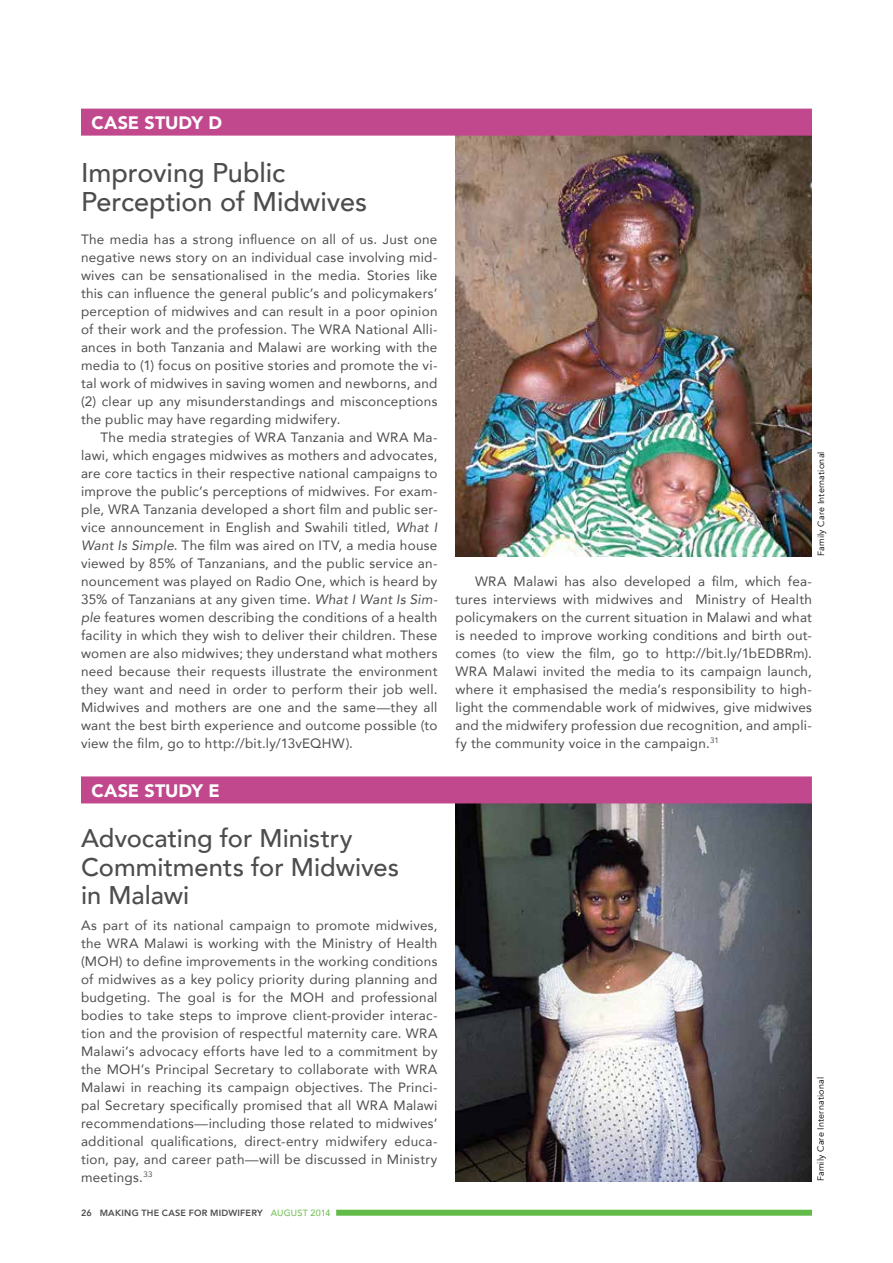
<style>
.page{position:relative;width:893px;height:1263px;background:#fff}
.page>*{position:absolute;margin:0;border:0;box-sizing:border-box;transform-origin:0 0}
.t1{font:500 27px/28.5px "Avenir";color:#4d4d4f}
.t2{font:500 25.5px/28.5px "Avenir";color:#4d4d4f}
.t3{font:900 18px "Avenir";color:#fff}
.t4{font:13.5px/18px "Avenir";letter-spacing:.02em;color:#4d4d4f;text-align:justify}
.t5{font:9px "Avenir";letter-spacing:.02em;color:#000}
.t6{font:800 9px "Avenir";letter-spacing:.03em;color:#4d4d4f}
.s1{font-style:italic}
.s2{font-weight:400;color:#62bb47}
</style>
<div class="page">
<div style="left:336px;top:1210px;width:476px;height:6px;background:#62bb47"></div>
<img style="left:455px;top:136px;width:357px;height:420px">
<div style="left:81px;top:109px;width:731px;height:27px;background:#c1488c"></div>
<img style="left:455px;top:803px;width:357px;height:378px">
<div style="left:81px;top:776px;width:731px;height:27px;background:#c1488c"></div>
<h3 class="t3" style="left:92px;top:107px;width:132px">CASE STUDY D</h3>
<h1 class="t1" style="left:81px;top:157px;width:288px">Improving Public<br>Perception of Midwives</h1>
<p class="t4" style="left:81px;top:230px;width:358px">The media has a strong influence on all of us. Just one negative news story on an individual case involving mid&shy;wives can be sensationalised in the media. Stories like this can influence the general public’s and policymakers’ perception of midwives and can result in a poor opinion of their work and the profession. The WRA National Alli&shy;ances in both Tanzania and Malawi are working with the media to (1) focus on positive stories and promote the vi&shy;tal work of midwives in saving women and newborns, and (2) clear up any misunderstandings and misconceptions the public may have regarding midwifery.</p>
<p class="t4" style="left:81px;top:428px;width:358px;text-indent:19px">The media strategies of WRA Tanzania and WRA Ma&shy;lawi, which engages midwives as mothers and advocates, are core tactics in their respective national campaigns to improve the public’s perceptions of midwives. For exam&shy;ple, WRA Tanzania developed a short film and public ser&shy;vice announcement in English and Swahili titled, <span class="s1">What I Want Is Simple</span>. The film was aired on ITV, a media house viewed by 85% of Tanzanians, and the public service an&shy;nouncement was played on Radio One, which is heard by 35% of Tanzanians at any given time. <span class="s1">What I Want Is Sim&shy;ple</span> features women describing the conditions of a health facility in which they wish to deliver their children. These women are also midwives; they understand what mothers need because their requests illustrate the environment they want and need in order to perform their job well.<br>Midwives and mothers are one and the same—they all want the best birth experience and outcome possible (to view the film, go to http://bit.ly/13vEQHW).</p>
<h3 class="t3" style="left:92px;top:775px;width:130px">CASE STUDY E</h3>
<h2 class="t2" style="left:81px;top:823px;width:320px">Advocating for Ministry<br>Commitments for Midwives in Malawi</h2>
<p class="t4" style="left:81px;top:916px;width:358px">As part of its national campaign to promote midwives, the WRA Malawi is working with the Ministry of Health (MOH) to define improvements in the working conditions of midwives as a key policy priority during planning and budgeting. The goal is for the MOH and professional bodies to take steps to improve client-provider interac&shy;tion and the provision of respectful maternity care. WRA Malawi’s advocacy efforts have led to a commitment by the MOH’s Principal Secretary to collaborate with WRA Malawi in reaching its campaign objectives. The Princi&shy;pal Secretary specifically promised that all WRA Malawi recommendations—including those related to midwives’ additional qualifications, direct-entry midwifery educa&shy;tion, pay, and career path—will be discussed in Ministry meetings.<sup>33</sup></p>
<p class="t6" style="left:81px;top:1206px;width:251px">26 MAKING THE CASE FOR MIDWIFERY <span class="s2">AUGUST 2014</span></p>
<p class="t5" style="left:816px;top:556px;width:106px;rotate:-90deg">Family Care International</p>
<p class="t4" style="left:455px;top:572px;width:358px;text-indent:19px">WRA Malawi has also developed a film, which fea&shy;tures interviews with midwives and Ministry of Health policymakers on the current situation in Malawi and what is needed to improve working conditions and birth out&shy;comes (to view the film, go to http://bit.ly/1bEDBRm).<br>WRA Malawi invited the media to its campaign launch, where it emphasised the media’s responsibility to high&shy;light the commendable work of midwives, give midwives and the midwifery profession due recognition, and ampli&shy;fy the community voice in the campaign.<sup>31</sup></p>
<p class="t5" style="left:815px;top:1181px;width:106px;rotate:-90deg">Family Care International</p>
</div>
